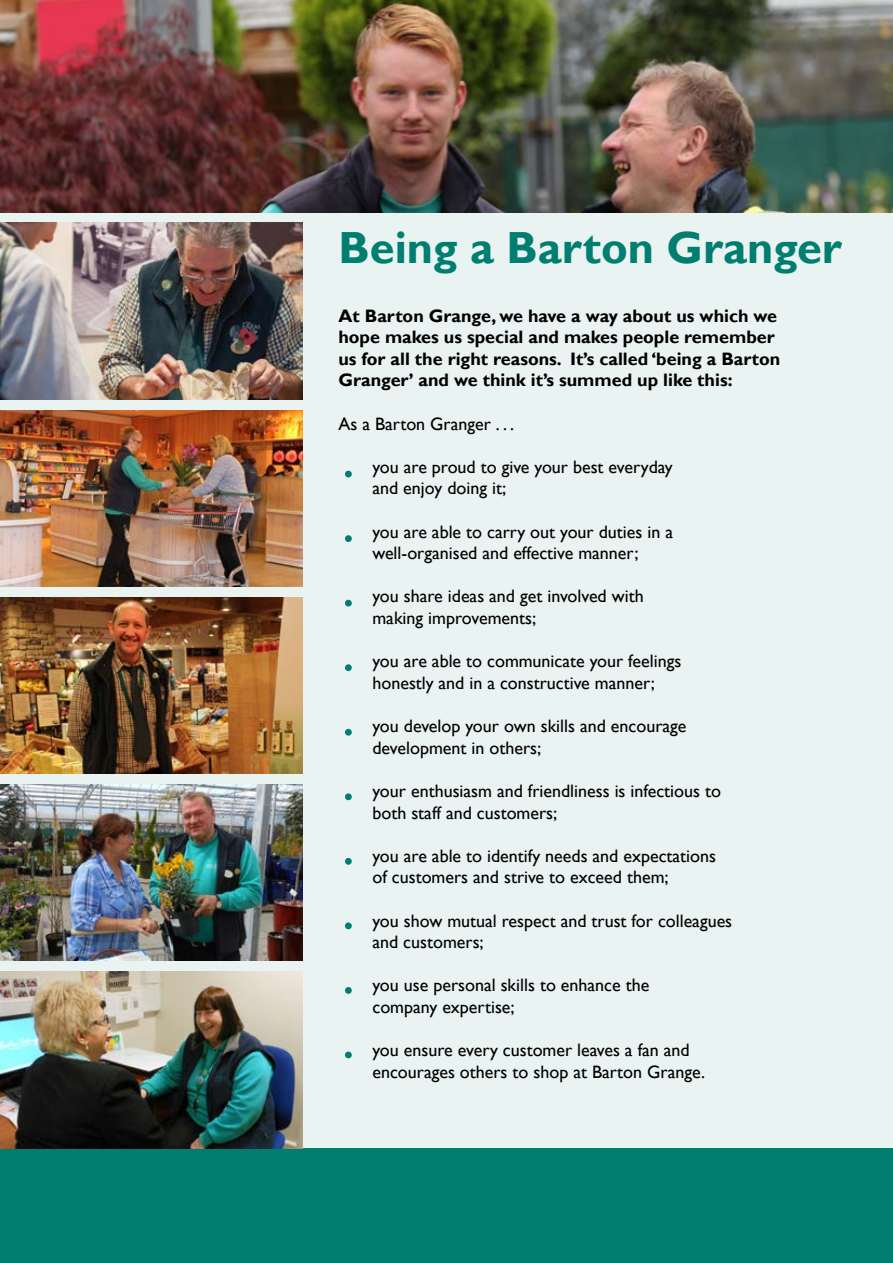
<style>
.page{position:relative;width:893px;height:1263px;background:#fff}
.page>*{position:absolute;margin:0;border:0;box-sizing:border-box;transform-origin:0 0}
.t1{font:700 45px "Gill Sans";color:#007e70}
.t2{font:18px/21.6px "Gill Sans";color:#000}
.t3{font:700 18px/21.6px "Gill Sans";color:#000}
</style>
<div class="page">
<div style="left:0;top:18px;width:893px;height:1169px;background:#e9f3f2"></div>
<div style="left:0;top:1148px;width:893px;height:115px;background:#007e70"></div>
<div style="left:345px;top:471px;width:7px;height:6px;background:#007e70;border-radius:50%"></div>
<div style="left:345px;top:535px;width:7px;height:7px;background:#007e70;border-radius:50%"></div>
<div style="left:345px;top:600px;width:7px;height:6px;background:#007e70;border-radius:50%"></div>
<div style="left:345px;top:664px;width:7px;height:7px;background:#007e70;border-radius:50%"></div>
<div style="left:345px;top:729px;width:7px;height:7px;background:#007e70;border-radius:50%"></div>
<div style="left:345px;top:793px;width:7px;height:7px;background:#007e70;border-radius:50%"></div>
<div style="left:345px;top:858px;width:7px;height:7px;background:#007e70;border-radius:50%"></div>
<div style="left:345px;top:922px;width:7px;height:7px;background:#007e70;border-radius:50%"></div>
<div style="left:345px;top:987px;width:7px;height:7px;background:#007e70;border-radius:50%"></div>
<div style="left:345px;top:1051px;width:7px;height:7px;background:#007e70;border-radius:50%"></div>
<img style="left:0;top:0;width:893px;height:213px">
<img style="left:0;top:223px;width:303px;height:176px">
<img style="left:0;top:410px;width:303px;height:176px">
<img style="left:0;top:597px;width:303px;height:177px">
<img style="left:0;top:784px;width:303px;height:177px">
<img style="left:0;top:972px;width:303px;height:176px">
<h1 class="t1" style="left:338px;top:221px;width:505px">Being a Barton Granger</h1>
<p class="t3" style="left:338px;top:305px;width:443px">At Barton Grange, we have a way about us which we hope makes us special and makes people remember us for all the right reasons. It’s called ‘being a Barton Granger’ and we think it’s summed up like this:</p>
<p class="t2" style="left:338px;top:413px;width:177px">As a Barton Granger . . .</p>
<p class="t2" style="left:372px;top:456px;width:302px">you are proud to give your best everyday and enjoy doing it;</p>
<p class="t2" style="left:372px;top:521px;width:302px">you are able to carry out your duties in a well-organised and effective manner;</p>
<p class="t2" style="left:372px;top:586px;width:273px">you share ideas and get involved with making improvements;</p>
<p class="t2" style="left:372px;top:651px;width:310px">you are able to communicate your feelings honestly and in a constructive manner;</p>
<p class="t2" style="left:372px;top:715px;width:316px">you develop your own skills and encourage development in others;</p>
<p class="t2" style="left:372px;top:780px;width:350px">your enthusiasm and friendliness is infectious to both staff and customers;</p>
<p class="t2" style="left:372px;top:845px;width:345px">you are able to identify needs and expectations of customers and strive to exceed them;</p>
<p class="t2" style="left:372px;top:910px;width:361px">you show mutual respect and trust for colleagues and customers;</p>
<p class="t2" style="left:372px;top:975px;width:278px">you use personal skills to enhance the company expertise;</p>
<p class="t2" style="left:372px;top:1039px;width:334px">you ensure every customer leaves a fan and encourages others to shop at Barton Grange.</p>
</div>
